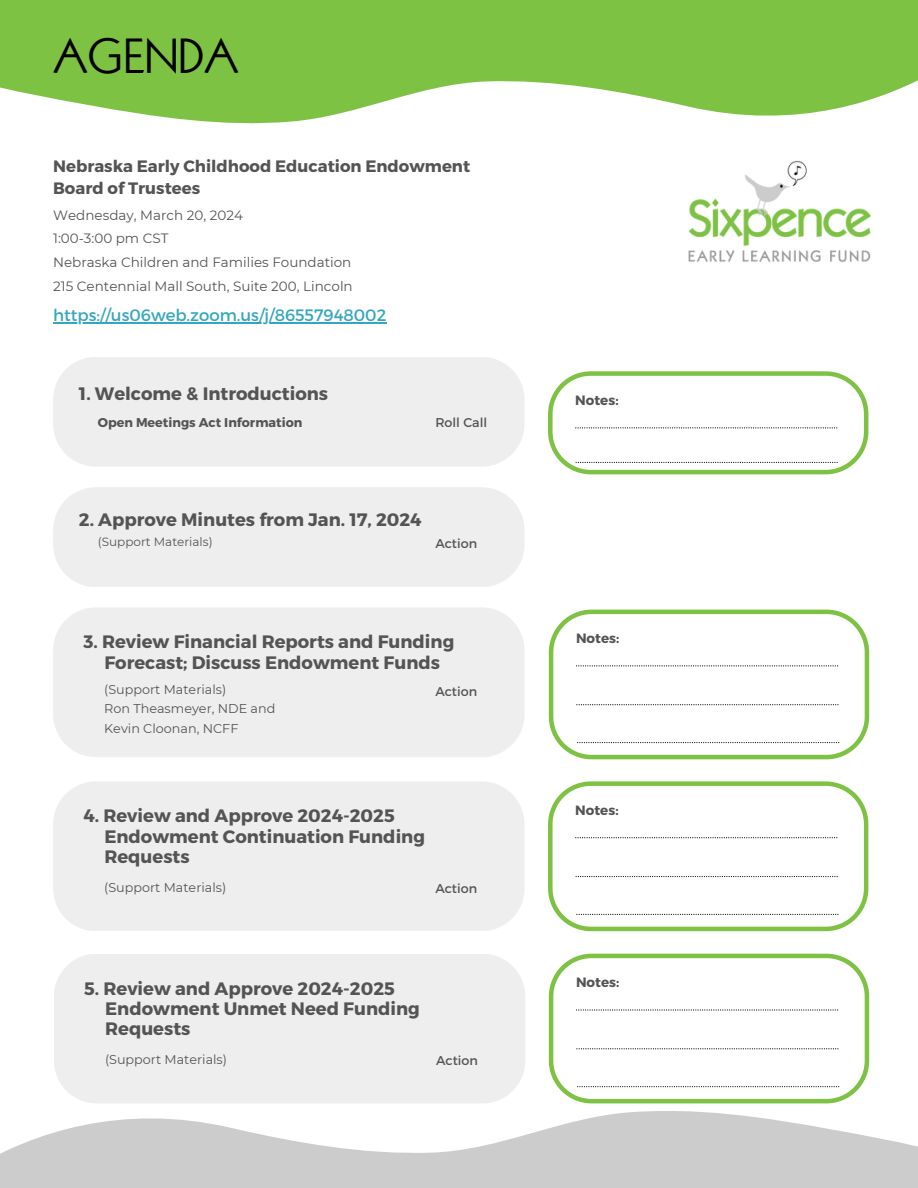
<style>
.page{position:relative;width:918px;height:1188px;background:#fff}
.page>*{position:absolute;margin:0;border:0;box-sizing:border-box;transform-origin:0 0}
.t1{font:48px "Kabel LT Pro";color:#000}
.t2{font:700 18px/20.2px "Montserrat";color:#545454}
.t3{font:700 16.5px "Montserrat";color:#545454}
.t4{font:16.5px "Montserrat";color:#34a6be}
.t5{font:13.5px/23.7px "Montserrat";color:#545454}
.t6{font:700 13.5px "Montserrat";color:#545454}
.t7{font:12.75px/19px "Montserrat";color:#545454}
.t8{font:700 12.75px "Montserrat";color:#545454}
.t9{font:12px "Montserrat";color:#545454}
</style>
<div class="page">
<div style="left:53px;top:357px;width:471px;height:110px;background:#eee"></div>
<div style="left:53px;top:487px;width:471px;height:100px;background:#eee"></div>
<svg style="left:549px;top:610px;width:320px;height:149px"></svg>
<svg style="left:576px;top:665px;width:262px;height:1px"></svg>
<svg style="left:576px;top:704px;width:262px;height:1px"></svg>
<svg style="left:577px;top:742px;width:262px;height:1px"></svg>
<svg style="left:0;top:1111px;width:918px;height:77px;fill:#cbcccb"></svg>
<div style="left:53px;top:608px;width:471px;height:149px;background:#eee"></div>
<svg style="left:0;top:0;width:918px;height:123px;fill:#7dc243"></svg>
<img style="left:688px;top:160px;width:183px;height:102px">
<hr style="left:53px;top:322px;width:333px;height:1px;background:#34a6be">
<svg style="left:548px;top:371px;width:320px;height:103px"></svg>
<div style="left:53px;top:782px;width:471px;height:149px;background:#eee"></div>
<svg style="left:548px;top:781px;width:320px;height:150px"></svg>
<svg style="left:575px;top:837px;width:262px;height:1px"></svg>
<svg style="left:576px;top:876px;width:262px;height:1px"></svg>
<svg style="left:576px;top:914px;width:262px;height:1px"></svg>
<div style="left:54px;top:954px;width:471px;height:149px;background:#eee"></div>
<svg style="left:549px;top:954px;width:320px;height:149px"></svg>
<svg style="left:576px;top:1009px;width:262px;height:2px"></svg>
<svg style="left:576px;top:1048px;width:262px;height:1px"></svg>
<svg style="left:577px;top:1086px;width:262px;height:1px"></svg>
<p class="t1" style="left:53px;top:38px;width:187px">AGENDA</p>
<h4 class="t3" style="left:53px;top:155px;width:419px">Nebraska Early Childhood Education Endowment</h4>
<h5 class="t3" style="left:53px;top:177px;width:149px">Board of Trustees</h5>
<h2 class="t5" style="left:53px;top:203px;width:301px">Wednesday, March 20, 2024<br>1:00-3:00 pm CST<br>Nebraska Children and Families Foundation 215 Centennial Mall South, Suite 200, Lincoln</h2>
<p class="t4" style="left:53px;top:305px;width:335px">https://us06web.zoom.us/j/86557948002</p>
<h5 class="t2" style="left:79px;top:382px;width:251px">1. Welcome &amp; Introductions</h5>
<h3 class="t8" style="left:98px;top:414px;width:206px">Open Meetings Act Information</h3>
<p class="t7" style="left:435px;top:412px;width:53px">Roll Call</p>
<p class="t2" style="left:79px;top:509px;width:344px">2. Approve Minutes from Jan. 17, 2024</p>
<h5 class="t9" style="left:98px;top:534px;width:116px">(Support Materials)</h5>
<h4 class="t7" style="left:435px;top:533px;width:43px">Action</h4>
<h2 class="t2" style="left:83px;top:631px;width:372px">3. Review Financial Reports and Funding</h2>
<p class="t2" style="left:104px;top:651px;width:337px">Forecast; Discuss Endowment Funds</p>
<h5 class="t7" style="left:104px;top:680px;width:124px">(Support Materials)</h5>
<h5 class="t7" style="left:435px;top:681px;width:43px">Action</h5>
<h5 class="t7" style="left:104px;top:699px;width:173px">Ron Theasmeyer, NDE and<br>Kevin Cloonan, NCFF</h5>
<h2 class="t2" style="left:104px;top:805px;width:322px;text-indent:-21px">4. Review and Approve 2024-2025<br>Endowment Continuation Funding</h2>
<p class="t2" style="left:104px;top:845px;width:87px">Requests</p>
<h5 class="t7" style="left:104px;top:878px;width:124px">(Support Materials)</h5>
<h5 class="t7" style="left:435px;top:878px;width:43px">Action</h5>
<h2 class="t2" style="left:105px;top:977px;width:316px;text-indent:-21px">5. Review and Approve 2024-2025<br>Endowment Unmet Need Funding</h2>
<p class="t2" style="left:105px;top:1018px;width:87px">Requests</p>
<h5 class="t7" style="left:105px;top:1050px;width:124px">(Support Materials)</h5>
<h5 class="t7" style="left:436px;top:1051px;width:43px">Action</h5>
<h4 class="t6" style="left:575px;top:391px;width:45px">Notes:</h4>
<h2 class="t6" style="left:576px;top:630px;width:45px">Notes:</h2>
<h4 class="t6" style="left:575px;top:801px;width:45px">Notes:</h4>
<h4 class="t6" style="left:576px;top:974px;width:45px">Notes:</h4>
</div>
